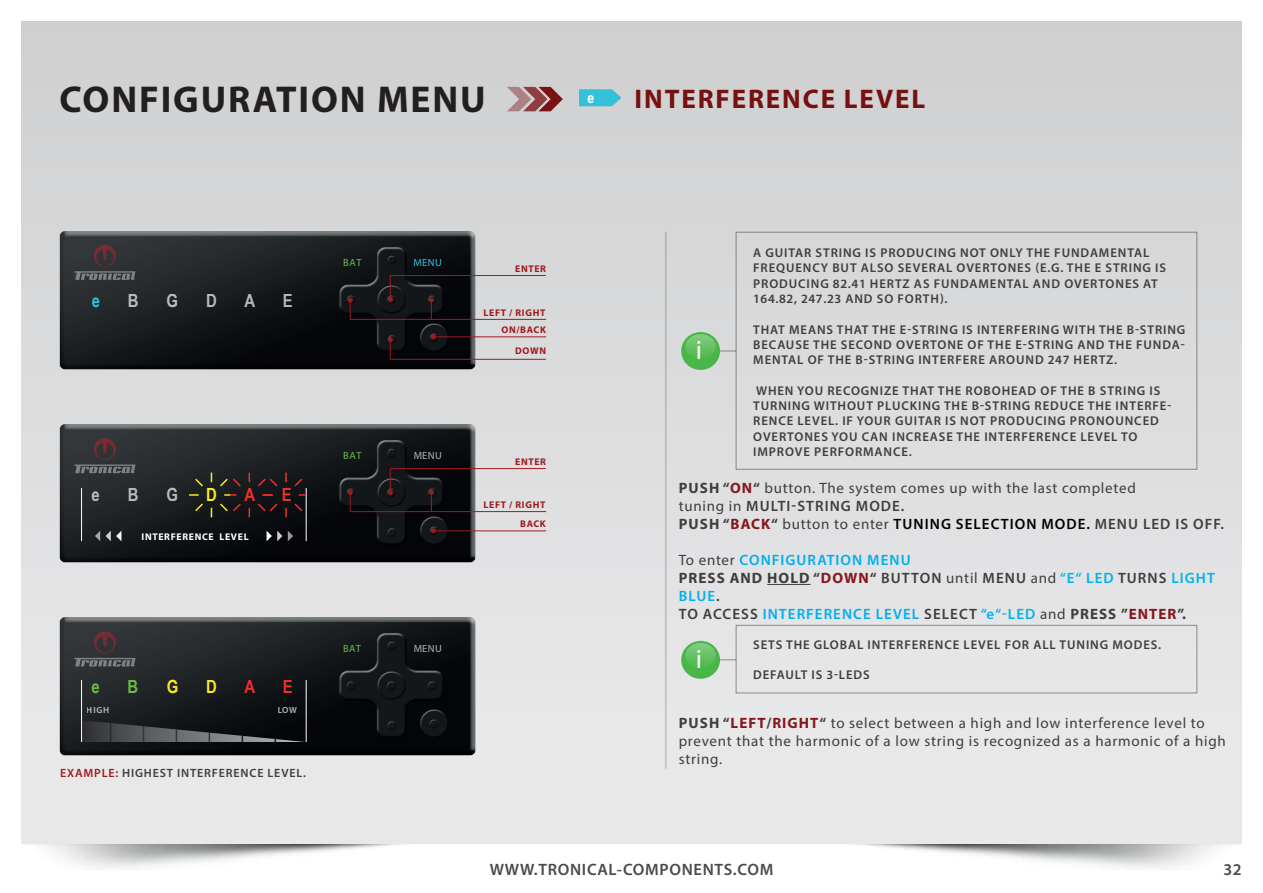
<style>
.page{position:relative;width:1263px;height:893px;background:#fff}
.page>*{position:absolute;margin:0;border:0;box-sizing:border-box;transform-origin:0 0}
.t1{font:700 37.5px "Myriad Pro";letter-spacing:.05em;color:#231f20}
.t2{font:700 27px "Myriad Pro";letter-spacing:.07em;color:#761011}
.t3{font:26.7px "Myriad Pro";color:#fff}
.t4{font:700 18.15px "Arial Narrow";color:#fff}
.t5{font:700 18.15px "Arial Narrow";color:#ef3029}
.t6{font:700 18.15px "Arial Narrow";color:#fbfdfe}
.t7{font:700 18.15px "Arial Narrow";color:#fbe924}
.t8{font:700 18.15px "Arial Narrow";color:#68bc45}
.t9{font:700 18.15px "Arial Narrow";color:#34c1db}
.t10{font:600 16.5px "Myriad Pro";letter-spacing:.04em;color:#494a4b}
.t11{font:15px/18px "Myriad Pro";letter-spacing:.05em;color:#3e3e3f}
.t12{font:600 15px/18px "Myriad Pro";letter-spacing:.07em;color:#00aeef}
.t13{font:700 15px "Arial Narrow";color:#fff}
.t14{font:600 12.75px/15.3px "Myriad Pro";letter-spacing:.07em;color:#3e3e3f}
.t15{font:600 12px "Myriad Pro";letter-spacing:.07em;color:#3e3e3f}
.t16{font:10.5px "Myriad Pro";letter-spacing:.04em;color:#68bc45}
.t17{font:10.5px "Myriad Pro";letter-spacing:.04em;color:#fbfdfe}
.t18{font:10.5px "Myriad Pro";color:#34c1db}
.t19{font:700 9.75px/17.4px "Myriad Pro";letter-spacing:.07em;color:#9e1b1f;text-align:right}
.t20{font:700 9.75px "Myriad Pro";letter-spacing:.07em;color:#fff}
.t21{font:600 9px "Myriad Pro";letter-spacing:.07em;color:#fff}
.s1{color:#9e1b1f}
.s2{font-weight:700}
.s3{font-weight:700;color:#86171e}
.s4{font-weight:600}
.s5{font-weight:600;color:#000}
.s6{font-weight:400;color:#3e3e3f}
.s7{font-weight:700;color:#3e3e3f}
.s8{color:#3e3e3f}
.s9{color:#00b3ef}
</style>
<div class="page">
<div style="left:21px;top:21px;width:1221px;height:851px;background:linear-gradient(to bottom,#cfd0d1,#ebebec)"></div>
<img style="left:21px;top:845px;width:1221px;height:27px">
<img style="left:43px;top:201px;width:448px;height:194px">
<svg style="left:74px;top:245px;width:61px;height:35px;background:#423f42"></svg>
<img style="left:43px;top:395px;width:448px;height:193px">
<svg style="left:74px;top:438px;width:61px;height:35px;background:#423f42"></svg>
<img style="left:43px;top:588px;width:448px;height:205px">
<svg style="left:74px;top:631px;width:61px;height:35px;background:#413e41"></svg>
<hr style="left:350px;top:511px;width:196px;height:1px;background:#9e1b1f">
<svg style="left:429px;top:490px;width:5px;height:22px"></svg>
<svg style="left:348px;top:490px;width:5px;height:22px"></svg>
<hr style="left:306px;top:488px;width:1px;height:53px;background:#fff">
<hr style="left:306px;top:680px;width:1px;height:62px;background:#fff">
<hr style="left:81px;top:488px;width:1px;height:53px;background:#fff">
<hr style="left:81px;top:680px;width:1px;height:62px;background:#fff">
<svg style="left:82px;top:720px;width:224px;height:22px;background:#333538"></svg>
<hr style="left:390px;top:468px;width:156px;height:1px;background:#9e1b1f">
<svg style="left:388px;top:469px;width:5px;height:26px"></svg>
<svg style="left:106px;top:531px;width:15px;height:10px"></svg>
<svg style="left:95px;top:531px;width:5px;height:10px"></svg>
<svg style="left:267px;top:531px;width:15px;height:10px"></svg>
<svg style="left:288px;top:531px;width:5px;height:10px"></svg>
<hr style="left:434px;top:531px;width:112px;height:1px;background:#9e1b1f">
<svg style="left:431px;top:528px;width:5px;height:5px"></svg>
<svg style="left:299px;top:494px;width:7px;height:2px"></svg>
<svg style="left:285px;top:473px;width:2px;height:9px"></svg>
<svg style="left:256px;top:477px;width:23px;height:11px"></svg>
<svg style="left:256px;top:502px;width:23px;height:11px"></svg>
<svg style="left:262px;top:494px;width:11px;height:2px"></svg>
<svg style="left:285px;top:508px;width:2px;height:9px"></svg>
<svg style="left:293px;top:502px;width:11px;height:11px"></svg>
<svg style="left:293px;top:477px;width:11px;height:11px"></svg>
<svg style="left:224px;top:494px;width:13px;height:2px"></svg>
<svg style="left:194px;top:477px;width:11px;height:11px"></svg>
<svg style="left:194px;top:502px;width:11px;height:11px"></svg>
<svg style="left:189px;top:494px;width:10px;height:2px"></svg>
<svg style="left:218px;top:502px;width:24px;height:11px"></svg>
<svg style="left:218px;top:477px;width:24px;height:11px"></svg>
<svg style="left:507px;top:87px;width:56px;height:24px"></svg>
<svg style="left:579px;top:89px;width:42px;height:17px"></svg>
<hr style="left:767px;top:584px;width:43px;height:1px;background:#3e3e3f">
<hr style="left:390px;top:275px;width:156px;height:1px;background:#9e1b1f">
<hr style="left:390px;top:359px;width:156px;height:1px;background:#9e1b1f">
<svg style="left:388px;top:275px;width:5px;height:27px"></svg>
<svg style="left:388px;top:337px;width:5px;height:22px"></svg>
<hr style="left:350px;top:319px;width:196px;height:1px;background:#9e1b1f">
<svg style="left:429px;top:298px;width:5px;height:22px"></svg>
<svg style="left:348px;top:298px;width:5px;height:22px"></svg>
<hr style="left:434px;top:337px;width:112px;height:1px;background:#9e1b1f">
<svg style="left:431px;top:334px;width:5px;height:5px"></svg>
<svg style="left:720px;top:351px;width:16px;height:1px"></svg>
<svg style="left:720px;top:660px;width:16px;height:1px"></svg>
<div style="left:681px;top:332px;width:39px;height:38px;background:#49b748;border-radius:50%"></div>
<svg style="left:685px;top:334px;width:31px;height:25px"></svg>
<div style="left:681px;top:641px;width:39px;height:38px;background:#49b748;border-radius:50%"></div>
<svg style="left:685px;top:643px;width:31px;height:25px"></svg>
<hr style="left:665px;top:232px;width:1px;height:537px;background:#040503">
<h1 class="t1" style="left:60px;top:75px;width:428px">CONFIGURATION MENU</h1>
<p class="t13" style="left:587px;top:87px;width:8px">e</p>
<h2 class="t2" style="left:635px;top:81px;width:292px">INTERFERENCE LEVEL</h2>
<h3 class="t9" style="left:92px;top:287px;width:10px">e</h3>
<h3 class="t4" style="left:128px;top:287px;width:12px">B</h3>
<h3 class="t4" style="left:167px;top:287px;width:13px">G</h3>
<h3 class="t4" style="left:206px;top:287px;width:12px">D</h3>
<h3 class="t4" style="left:245px;top:287px;width:12px">A</h3>
<h3 class="t4" style="left:283px;top:287px;width:11px">E</h3>
<p class="t16" style="left:343px;top:256px;width:20px">BAT</p>
<p class="t18" style="left:413px;top:256px;width:30px">MENU</p>
<p class="t16" style="left:343px;top:449px;width:20px">BAT</p>
<p class="t17" style="left:413px;top:449px;width:30px">MENU</p>
<h3 class="t6" style="left:91px;top:480px;width:10px">e</h3>
<h3 class="t6" style="left:128px;top:480px;width:12px">B</h3>
<h3 class="t6" style="left:167px;top:480px;width:13px">G</h3>
<h3 class="t7" style="left:206px;top:481px;width:12px">D</h3>
<h3 class="t5" style="left:244px;top:481px;width:12px">A</h3>
<h3 class="t5" style="left:282px;top:481px;width:11px">E</h3>
<p class="t20" style="left:142px;top:530px;width:109px">INTERFERENCE LEVEL</p>
<h3 class="t8" style="left:91px;top:673px;width:10px">e</h3>
<h3 class="t8" style="left:128px;top:673px;width:12px">B</h3>
<h3 class="t7" style="left:167px;top:673px;width:13px">G</h3>
<h3 class="t7" style="left:206px;top:673px;width:12px">D</h3>
<h3 class="t5" style="left:244px;top:673px;width:12px">A</h3>
<h3 class="t5" style="left:283px;top:673px;width:11px">E</h3>
<p class="t21" style="left:87px;top:704px;width:24px">HIGH</p>
<p class="t21" style="left:277px;top:704px;width:21px">LOW</p>
<p class="t15" style="left:60px;top:765px;width:247px"><span class="s1">EXAMPLE:</span> HIGHEST INTERFERENCE LEVEL.</p>
<p class="t16" style="left:343px;top:642px;width:20px">BAT</p>
<p class="t17" style="left:413px;top:642px;width:30px">MENU</p>
<p class="t19" style="left:515px;top:259px;width:32px">ENTER</p>
<p class="t19" style="left:484px;top:303px;width:64px">LEFT / RIGHT<br>ON/BACK</p>
<p class="t19" style="left:515px;top:342px;width:33px">DOWN</p>
<p class="t19" style="left:515px;top:452px;width:32px">ENTER</p>
<p class="t19" style="left:484px;top:496px;width:63px">LEFT / RIGHT</p>
<p class="t19" style="left:520px;top:515px;width:27px">BACK</p>
<h3 class="t3" style="left:696px;top:333px;width:8px">i</h3>
<p class="t14" style="left:753px;top:245px;width:414px">A GUITAR STRING IS PRODUCING NOT ONLY THE FUNDAMENTAL FREQUENCY BUT ALSO SEVERAL OVERTONES (E.G. THE E STRING IS PRODUCING 82.41 HERTZ AS FUNDAMENTAL AND OVERTONES AT 164.82, 247.23 AND SO FORTH).</p>
<p class="t14" style="left:753px;top:321px;width:434px;text-align:justify">THAT MEANS THAT THE E-STRING IS INTERFERING WITH THE B-STRING BECAUSE THE SECOND OVERTONE OF THE E-STRING AND THE FUNDA-MENTAL OF THE B-STRING INTERFERE AROUND 247 HERTZ.</p>
<p class="t14" style="left:753px;top:383px;width:420px">WHEN YOU RECOGNIZE THAT THE ROBOHEAD OF THE B STRING IS TURNING WITHOUT PLUCKING THE B-STRING REDUCE THE INTERFE-RENCE LEVEL. IF YOUR GUITAR IS NOT PRODUCING PRONOUNCED OVERTONES YOU CAN INCREASE THE INTERFERENCE LEVEL TO IMPROVE PERFORMANCE.</p>
<p class="t11" style="left:679px;top:479px;width:547px"><span class="s2">PUSH “</span><span class="s3">ON</span><span class="s2">“</span> button. The system comes up with the last completed<br>tuning in <span class="s4">MULTI-STRING MODE.<br></span><span class="s2">PUSH “</span><span class="s3">BACK</span><span class="s2">“</span> button to enter <span class="s5">TUNING SELECTION MODE.</span> <span class="s4">MENU LED IS OFF.</span></p>
<p class="t12" style="left:679px;top:550px;width:538px"><span class="s6">To enter</span> CONFIGURATION MENU<br><span class="s7">PRESS AND HOLD “</span><span class="s3">DOWN</span><span class="s7">“</span> <span class="s8">BUTTON</span> <span class="s6">until</span> <span class="s8">MENU</span> <span class="s6">and</span> <span class="s9">“E“ LED</span> <span class="s8">TURNS</span> <span class="s9">LIGHT BLUE</span><span class="s8">.<br>TO ACCESS</span> INTERFERENCE LEVEL <span class="s8">SELECT</span> <span class="s9">“e“-LED</span> <span class="s6">and</span> <span class="s7">PRESS ”</span><span class="s3">ENTER</span><span class="s7">”.</span></p>
<p class="t14" style="left:753px;top:636px;width:409px">SETS THE GLOBAL INTERFERENCE LEVEL FOR ALL TUNING MODES.</p>
<p class="t14" style="left:753px;top:667px;width:118px">DEFAULT IS 3-LEDS</p>
<p class="t11" style="left:679px;top:713px;width:549px"><span class="s2">PUSH “</span><span class="s3">LEFT</span><span class="s2">/</span><span class="s3">RIGHT</span><span class="s2">“</span> to select between a high and low interference level to prevent that the harmonic of a low string is recognized as a harmonic of a high string.</p>
<h3 class="t3" style="left:696px;top:642px;width:8px">i</h3>
<p class="t10" style="left:490px;top:859px;width:285px">WWW.TRONICAL-COMPONENTS.COM</p>
<p class="t10" style="left:1223px;top:859px;width:20px">32</p>
</div>
